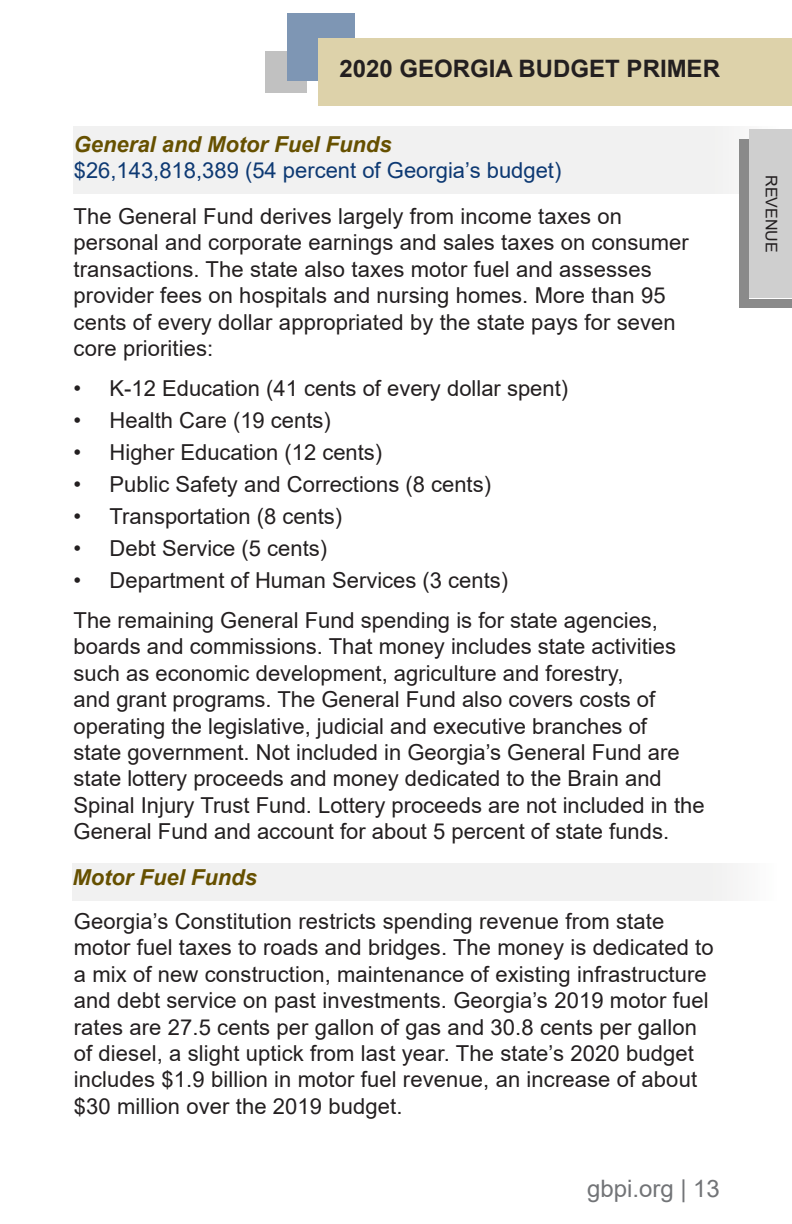
<style>
.page{position:relative;width:792px;height:1224px;background:#fff}
.page>*{position:absolute;margin:0;border:0;box-sizing:border-box;transform-origin:0 0}
.t1{font:700 24px "Arial";color:#231f20}
.t2{font:24px "Arial";color:#727477}
.t3{font:22px/26.4px "Arial";letter-spacing:.005em;color:#231f20}
.t4{font:22px "Arial";color:#0d3973}
.t5{font:italic 700 22px "Arial";color:#665000}
.t6{font:16px "Arial";color:#231f20}
</style>
<div class="page">
<div style="left:72px;top:864px;width:707px;height:37px;background:#f1f1f1"></div>
<div style="left:74px;top:126px;width:707px;height:67px;background:#f1f1f1"></div>
<div style="left:265px;top:51px;width:42px;height:42px;background:#c1c1c1"></div>
<div style="left:288px;top:14px;width:67px;height:67px;background:#7e96b4"></div>
<div style="left:318px;top:38px;width:474px;height:68px;background:#ddd2aa"></div>
<div style="left:740px;top:139px;width:52px;height:169px;background:#8a8a8a"></div>
<div style="left:750px;top:129px;width:42px;height:169px;background:#cfcfcf"></div>
<p class="t1" style="left:339px;top:52px;width:382px">2020 GEORGIA BUDGET PRIMER</p>
<p class="t5" style="left:74px;top:129px;width:319px">General and Motor Fuel Funds</p>
<p class="t4" style="left:74px;top:155px;width:489px">$26,143,818,389 (54 percent of Georgia’s budget)</p>
<p class="t3" style="left:74px;top:203px;width:617px">The General Fund derives largely from income taxes on personal and corporate earnings and sales taxes on consumer transactions. The state also taxes motor fuel and assesses provider fees on hospitals and nursing homes. More than 95 cents of every dollar appropriated by the state pays for seven core priorities:</p>
<p class="t3" style="left:74px;top:375px;width:496px">• K-12 Education (41 cents of every dollar spent)</p>
<p class="t3" style="left:74px;top:407px;width:259px">• Health Care (19 cents)</p>
<p class="t3" style="left:74px;top:439px;width:310px">• Higher Education (12 cents)</p>
<p class="t3" style="left:74px;top:471px;width:419px">• Public Safety and Corrections (8 cents)</p>
<p class="t3" style="left:74px;top:503px;width:270px">• Transportation (8 cents)</p>
<p class="t3" style="left:74px;top:535px;width:255px">• Debt Service (5 cents)</p>
<p class="t3" style="left:74px;top:567px;width:436px">• Department of Human Services (3 cents)</p>
<p class="t3" style="left:74px;top:607px;width:632px">The remaining General Fund spending is for state agencies, boards and commissions. That money includes state activities such as economic development, agriculture and forestry,<br>and grant programs. The General Fund also covers costs of operating the legislative, judicial and executive branches of<br>state government. Not included in Georgia’s General Fund are state lottery proceeds and money dedicated to the Brain and Spinal Injury Trust Fund. Lottery proceeds are not included in the General Fund and account for about 5 percent of state funds.</p>
<p class="t5" style="left:72px;top:863px;width:186px">Motor Fuel Funds</p>
<p class="t3" style="left:74px;top:908px;width:641px">Georgia’s Constitution restricts spending revenue from state motor fuel taxes to roads and bridges. The money is dedicated to a mix of new construction, maintenance of existing infrastructure and debt service on past investments. Georgia’s 2019 motor fuel rates are 27.5 cents per gallon of gas and 30.8 cents per gallon of diesel, a slight uptick from last year. The state’s 2020 budget includes $1.9 billion in motor fuel revenue, an increase of about $30 million over the 2019 budget.</p>
<p class="t2" style="left:587px;top:1172px;width:134px">gbpi.org | 13</p>
<p class="t6" style="left:782px;top:175px;width:79px;rotate:90deg">REVENUE</p>
</div>
